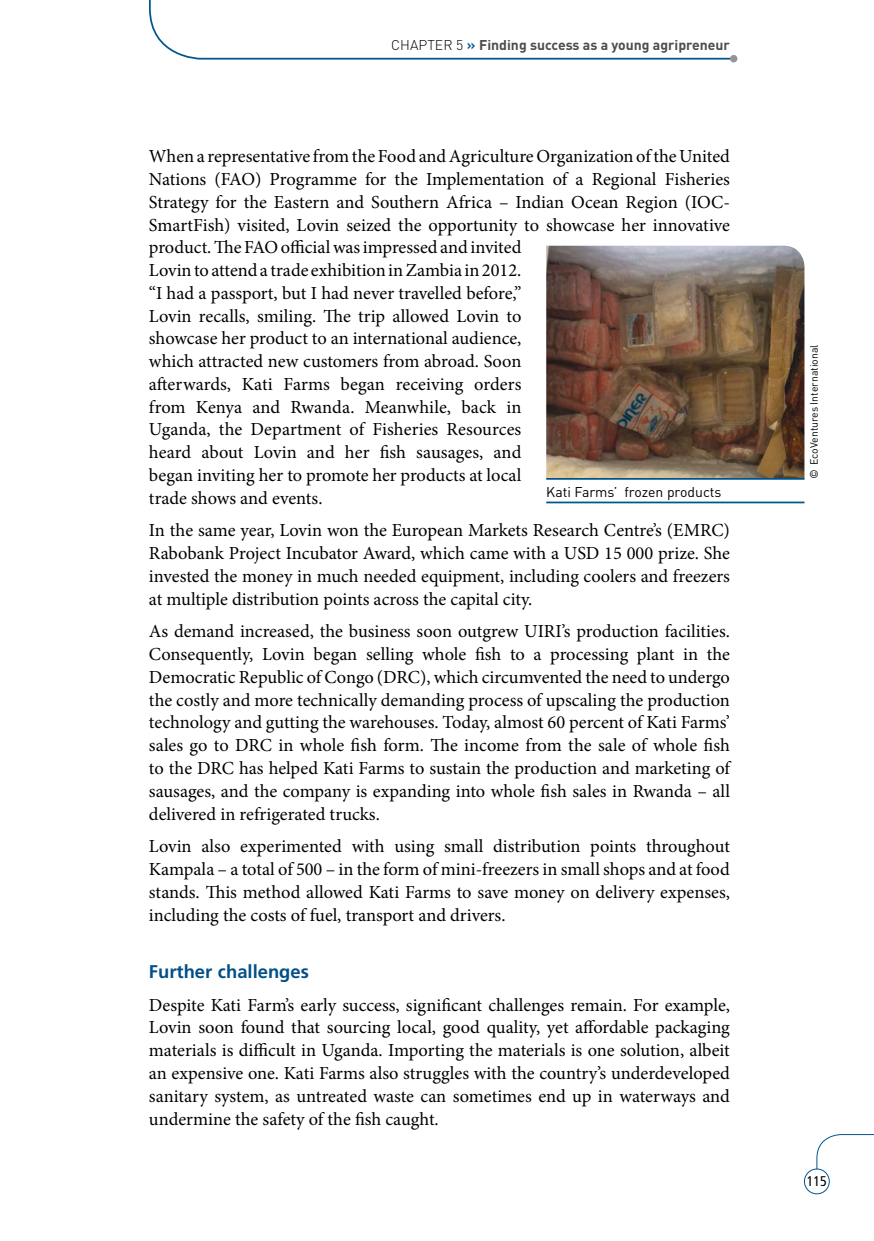
<style>
.page{position:relative;width:874px;height:1241px;background:#fff}
.page>*{position:absolute;margin:0;border:0;box-sizing:border-box;transform-origin:0 0}
.t1{font:18.38px/22.8px "Minion Pro";color:#000;text-align:justify}
.t2{font:700 18.38px "Frutiger";color:#005087}
.t3{font:700 14px "DIN";color:#4d4d4f}
.t4{font:14px "DIN";color:#000}
.t5{font:condensed 14px "Frutiger";color:#000}
.t6{font:10.5px "DIN";color:#000}
.s1{font-weight:300;color:#000}
.s2{font-weight:500;font-size:14.88px;color:#005087}
.s3{font-family:"Arial"}
</style>
<div class="page">
<div style="left:803px;top:1168px;width:26px;height:25px;border:1px solid #00558f;border-radius:50%"></div>
<svg style="left:815px;top:1134px;width:58px;height:35px"></svg>
<svg style="left:149px;top:0;width:589px;height:60px"></svg>
<div style="left:729px;top:55px;width:8px;height:7px;background:#939598;border-radius:50%"></div>
<img style="left:546px;top:246px;width:258px;height:232px">
<hr style="left:546px;top:478px;width:258px;height:1px;background:#00558f">
<hr style="left:546px;top:501px;width:258px;height:2px;background:#00558f">
<p class="t3" style="left:391px;top:35px;width:340px"><span class="s1">CHAPTER 5</span> <span class="s2">»</span> Finding success as a young agripreneur</p>
<p class="t1" style="left:149px;top:145px;width:582px;text-align:left">When a representative from the Food and Agriculture Organization of the United Nations (FAO) Programme for the Implementation of a Regional Fisheries Strategy for the Eastern and Southern Africa – Indian Ocean Region (IOC-SmartFish) visited, Lovin seized the opportunity to showcase her innovative product. The FAO official was impressed and invited<br>Lovin to attend a trade exhibition in Zambia in 2012.<br>“I had a passport, but I had never travelled before,”<br>Lovin recalls, smiling. The trip allowed Lovin to<br>showcase her product to an international audience,<br>which attracted new customers from abroad. Soon<br>afterwards, Kati Farms began receiving orders<br>from Kenya and Rwanda. Meanwhile, back in<br>Uganda, the Department of Fisheries Resources<br>heard about Lovin and her fish sausages, and<br>began inviting her to promote her products at local<br>trade shows and events.</p>
<p class="t1" style="left:149px;top:519px;width:582px">In the same year, Lovin won the European Markets Research Centre’s (EMRC)<br>Rabobank Project Incubator Award, which came with a USD 15 000 prize. She invested the money in much needed equipment, including coolers and freezers at multiple distribution points across the capital city.</p>
<p class="t1" style="left:149px;top:620px;width:582px">As demand increased, the business soon outgrew UIRI’s production facilities.<br>Consequently, Lovin began selling whole fish to a processing plant in the Democratic Republic of Congo (DRC), which circumvented the need to undergo the costly and more technically demanding process of upscaling the production technology and gutting the warehouses. Today, almost 60 percent of Kati Farms’ sales go to DRC in whole fish form. The income from the sale of whole fish to the DRC has helped Kati Farms to sustain the production and marketing of sausages, and the company is expanding into whole fish sales in Rwanda – all delivered in refrigerated trucks.</p>
<p class="t1" style="left:149px;top:834px;width:582px">Lovin also experimented with using small distribution points throughout Kampala – a total of 500 – in the form of mini-freezers in small shops and at food stands. This method allowed Kati Farms to save money on delivery expenses, including the costs of fuel, transport and drivers.</p>
<p class="t2" style="left:149px;top:960px;width:161px">Further challenges</p>
<p class="t1" style="left:149px;top:993px;width:582px">Despite Kati Farm’s early success, significant challenges remain. For example, Lovin soon found that sourcing local, good quality, yet affordable packaging materials is difficult in Uganda. Importing the materials is one solution, albeit an expensive one. Kati Farms also struggles with the country’s underdeveloped sanitary system, as untreated waste can sometimes end up in waterways and undermine the safety of the fish caught.</p>
<p class="t4" style="left:546px;top:482px;width:177px">Kati Farms’ frozen products</p>
<p class="t6" style="left:807px;top:478px;width:135px;rotate:-90deg"><span class="s3">©</span> EcoVentures International</p>
<p class="t5" style="left:806px;top:1172px;width:22px">115</p>
</div>
